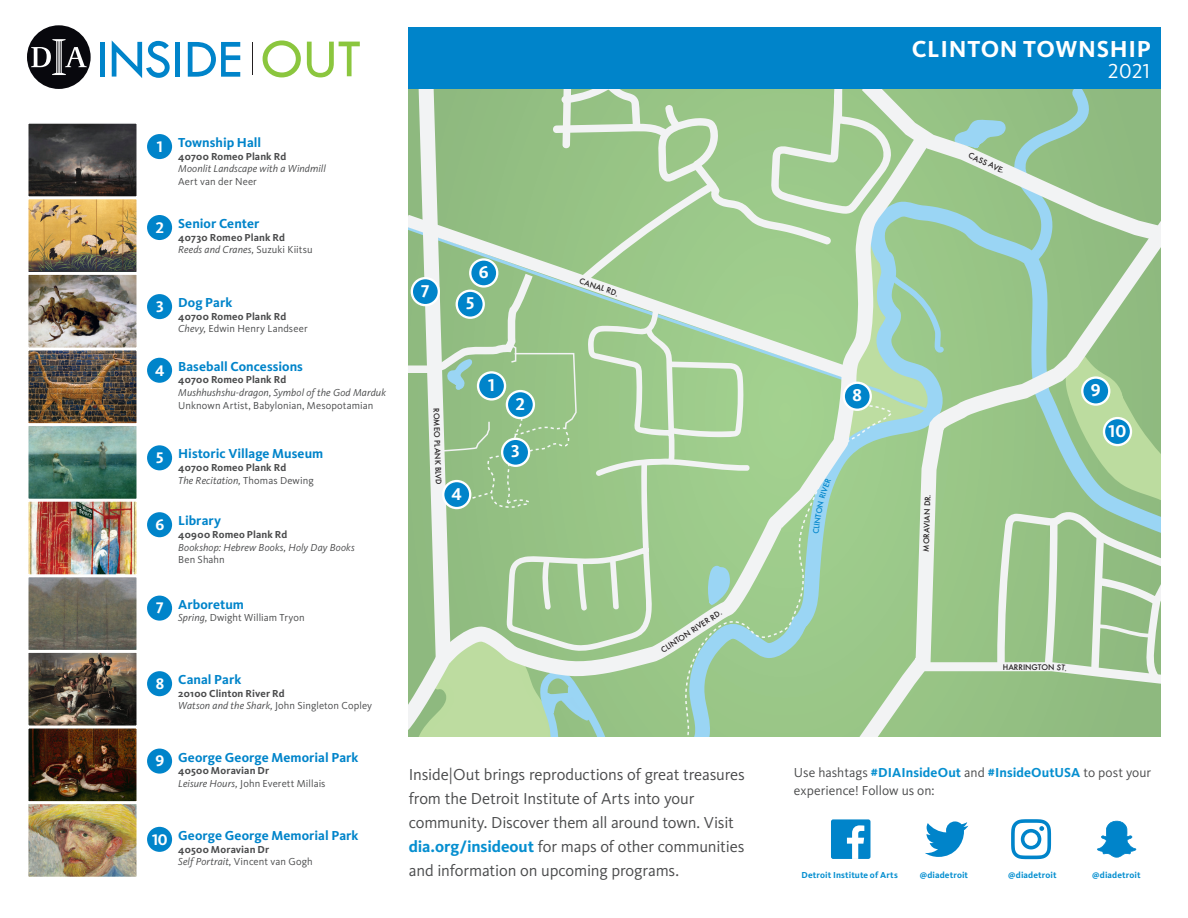
<style>
.page{position:relative;width:1188px;height:918px;background:#fff}
.page>*{position:absolute;margin:0;border:0;box-sizing:border-box;transform-origin:0 0}
.t1{font:700 24px "Kievit Pro";letter-spacing:.03em;color:#fff}
.t2{font:21px "Kievit Pro";color:#fff}
.t3{font:700 17.7px "Kievit Pro";color:#fff}
.locations_and_text{font:16.5px/24px "Kievit Pro";letter-spacing:-.01em;color:#4b4c4d}
.locations_and_text-2{font:700 15.9px "Kievit Pro";color:#fff}
.locations_and_text-3{font:700 13.5px "Kievit Pro";letter-spacing:.005em;color:#0084ca}
.locations_and_text-4{font:13.5px/18px "Kievit Pro";color:#4b4c4d}
.locations_and_text-5{font:italic 10.5px/12.6px "Kievit Pro";letter-spacing:.01em;color:#4b4c4d}
.locations_and_text-6{font:700 10.5px/12.6px "Kievit Pro";letter-spacing:.01em;color:#4b4c4d}
.locations_and_text-7{font:10.5px/12.6px "Kievit Pro";letter-spacing:.005em;color:#4b4c4d}
.locations_and_text-8{font:700 9px "Kievit Pro";letter-spacing:.01em;color:#068fd0}
.t4{font:500 7.5px "Futura";color:#231f20}
.s1{font-weight:700;font-style:normal}
.s2{font-style:normal}
.s3{font-weight:400;font-style:italic}
.s4{font-weight:400}
.s5{font-weight:700}
.s6{font-style:italic}
.s7{font-weight:700;color:#068fd0}
</style>
<div class="page">
<div style="left:409px;top:27px;width:752px;height:61px;background:#0084ca"></div>
<svg style="left:263px;top:40px;width:38px;height:37px"></svg>
<svg style="left:307px;top:42px;width:53px;height:35px"></svg>
<hr style="left:101px;top:42px;width:4px;height:35px;background:#0084ca">
<svg style="left:112px;top:40px;width:58px;height:38px"></svg>
<div style="left:175px;top:42px;width:5px;height:35px;background:#0084ca"></div>
<svg style="left:188px;top:42px;width:52px;height:35px"></svg>
<div style="left:27px;top:25px;width:64px;height:64px;background:#08080d;border-radius:50%"></div>
<svg style="left:31px;top:39px;width:56px;height:36px"></svg>
<hr style="left:252px;top:43px;width:1px;height:32px;background:#231f20">
<div style="left:147px;top:134px;width:25px;height:25px;background:#0084ca;border-radius:50%"></div>
<div style="left:147px;top:358px;width:25px;height:25px;background:#0084ca;border-radius:50%"></div>
<div style="left:147px;top:294px;width:25px;height:25px;background:#0084ca;border-radius:50%"></div>
<div style="left:831px;top:819px;width:39px;height:40px;background:#0084ca;border-radius:2px"></div>
<svg style="left:847px;top:825px;width:17px;height:34px"></svg>
<svg style="left:1097px;top:821px;width:39px;height:37px"></svg>
<svg style="left:925px;top:821px;width:43px;height:36px"></svg>
<svg style="left:1011px;top:819px;width:40px;height:40px"></svg>
<div style="left:147px;top:215px;width:25px;height:25px;background:#0084ca;border-radius:50%"></div>
<div style="left:147px;top:512px;width:25px;height:25px;background:#0084ca;border-radius:50%"></div>
<div style="left:147px;top:445px;width:25px;height:25px;background:#0084ca;border-radius:50%"></div>
<div style="left:147px;top:596px;width:25px;height:25px;background:#0084ca;border-radius:50%"></div>
<div style="left:147px;top:749px;width:25px;height:25px;background:#0084ca;border-radius:50%"></div>
<div style="left:147px;top:671px;width:25px;height:25px;background:#0084ca;border-radius:50%"></div>
<img style="left:28px;top:123px;width:109px;height:754px">
<div style="left:147px;top:827px;width:25px;height:25px;background:#0084ca;border-radius:50%"></div>
<svg style="left:409px;top:88px;width:752px;height:648px;background:#a3cb9c"></svg>
<p class="t1" style="left:912px;top:34px;width:241px">CLINTON TOWNSHIP</p>
<p class="t2" style="left:1108px;top:58px;width:43px">2021</p>
<p class="locations_and_text-2" style="left:157px;top:137px;width:8px">1</p>
<p class="locations_and_text-3" style="left:178px;top:134px;width:85px">Township Hall</p>
<p class="locations_and_text-5" style="left:178px;top:150px;width:149px"><span class="s1">40700 Romeo Plank Rd<br></span>Moonlit Landscape with a Windmill<br><span class="s2">Aert van der Neer</span></p>
<p class="locations_and_text-2" style="left:156px;top:218px;width:10px">2</p>
<p class="locations_and_text-3" style="left:178px;top:215px;width:83px">Senior Center</p>
<p class="locations_and_text-6" style="left:178px;top:231px;width:136px">40730 Romeo Plank Rd<br><span class="s3">Reeds and Cranes,</span> <span class="s4">Suzuki Kiitsu</span></p>
<p class="locations_and_text-2" style="left:156px;top:297px;width:9px">3</p>
<p class="locations_and_text-3" style="left:178px;top:295px;width:56px">Dog Park</p>
<p class="locations_and_text-7" style="left:178px;top:310px;width:131px"><span class="s5">40700 Romeo Plank Rd<br></span><span class="s6">Chevy,</span> Edwin Henry Landseer</p>
<p class="locations_and_text-2" style="left:155px;top:361px;width:11px">4</p>
<p class="locations_and_text-3" style="left:178px;top:358px;width:126px">Baseball Concessions</p>
<p class="locations_and_text-5" style="left:178px;top:374px;width:209px"><span class="s1">40700 Romeo Plank Rd<br></span>Mushhushshu-dragon, Symbol of the God Marduk<br><span class="s2">Unknown Artist, Babylonian, Mesopotamian</span></p>
<p class="locations_and_text-2" style="left:156px;top:448px;width:9px">5</p>
<p class="locations_and_text-3" style="left:178px;top:446px;width:147px">Historic Village Museum</p>
<p class="locations_and_text-6" style="left:178px;top:461px;width:137px">40700 Romeo Plank Rd<br><span class="s3">The Recitation,</span> <span class="s4">Thomas Dewing</span></p>
<p class="locations_and_text-2" style="left:155px;top:515px;width:10px">6</p>
<p class="locations_and_text-3" style="left:178px;top:513px;width:44px">Library</p>
<p class="locations_and_text-5" style="left:178px;top:528px;width:178px"><span class="s1">40900 Romeo Plank Rd<br></span>Bookshop: Hebrew Books, Holy Day Books<br><span class="s2">Ben Shahn</span></p>
<p class="locations_and_text-2" style="left:156px;top:599px;width:9px">7</p>
<p class="locations_and_text-3" style="left:178px;top:596px;width:67px">Arboretum</p>
<p class="locations_and_text-7" style="left:178px;top:611px;width:128px"><span class="s6">Spring,</span> Dwight William Tryon</p>
<p class="locations_and_text-2" style="left:156px;top:674px;width:10px">8</p>
<p class="locations_and_text-3" style="left:178px;top:672px;width:65px">Canal Park</p>
<p class="locations_and_text-6" style="left:178px;top:687px;width:196px">20100 Clinton River Rd<br><span class="s3">Watson and the Shark,</span> <span class="s4">John Singleton Copley</span></p>
<p class="locations_and_text-2" style="left:155px;top:751px;width:10px">9</p>
<p class="locations_and_text-3" style="left:178px;top:749px;width:182px">George George Memorial Park</p>
<p class="locations_and_text-7" style="left:178px;top:764px;width:149px"><span class="s5">40500 Moravian Dr<br></span><span class="s6">Leisure Hours,</span> John Everett Millais</p>
<p class="locations_and_text-2" style="left:152px;top:830px;width:17px">10</p>
<p class="locations_and_text-3" style="left:178px;top:827px;width:182px">George George Memorial Park</p>
<p class="locations_and_text-6" style="left:178px;top:843px;width:136px">40500 Moravian Dr<br><span class="s3">Self Portrait,</span> <span class="s4">Vincent van Gogh</span></p>
<p class="t3" style="left:421px;top:280px;width:10px">7</p>
<p class="t3" style="left:479px;top:262px;width:11px">6</p>
<p class="t3" style="left:466px;top:293px;width:10px">5</p>
<p class="t4" style="left:441px;top:408px;width:78px;rotate:88deg">ROMEO PLANK BLVD</p>
<p class="t3" style="left:452px;top:483px;width:12px">4</p>
<p class="t3" style="left:488px;top:374px;width:8px">1</p>
<p class="t3" style="left:516px;top:393px;width:11px">2</p>
<p class="t3" style="left:511px;top:441px;width:10px">3</p>
<p class="t4" style="left:581px;top:275px;width:42px;rotate:19deg">CANAL RD.</p>
<p class="t4" style="left:682px;top:631px;width:22px;rotate:-34deg">N RIV</p>
<p class="t4" style="left:666px;top:641px;width:20px;rotate:-33deg">INTO</p>
<p class="t4" style="left:971px;top:150px;width:40px;rotate:24deg">CASS AVE.</p>
<p class="t3" style="left:853px;top:385px;width:11px">8</p>
<p class="t3" style="left:1091px;top:380px;width:11px">9</p>
<p class="t3" style="left:1109px;top:420px;width:19px">10</p>
<p class="t4" style="left:921px;top:551px;width:59px;rotate:-88deg">MORAVIAN DR.</p>
<p class="t4" style="left:1003px;top:662px;width:53px">HARRINGTON</p>
<p class="locations_and_text" style="left:409px;top:762px;width:338px">Inside|Out brings reproductions of great treasures from the Detroit Institute of Arts into your community. Discover them all around town. Visit <span class="s7">dia.org/insideout</span> for maps of other communities and information on upcoming programs.</p>
<p class="locations_and_text-4" style="left:794px;top:764px;width:359px">Use hashtags <span class="s7">#DIAInsideOut</span> and <span class="s7">#InsideOutUSA</span> to post your experience! Follow us on:</p>
<p class="locations_and_text-8" style="left:801px;top:870px;width:98px">Detroit Institute of Arts</p>
<p class="locations_and_text-8" style="left:920px;top:870px;width:50px">@diadetroit</p>
<p class="locations_and_text-8" style="left:1008px;top:870px;width:50px">@diadetroit</p>
<p class="locations_and_text-8" style="left:1092px;top:870px;width:50px">@diadetroit</p>
</div>
